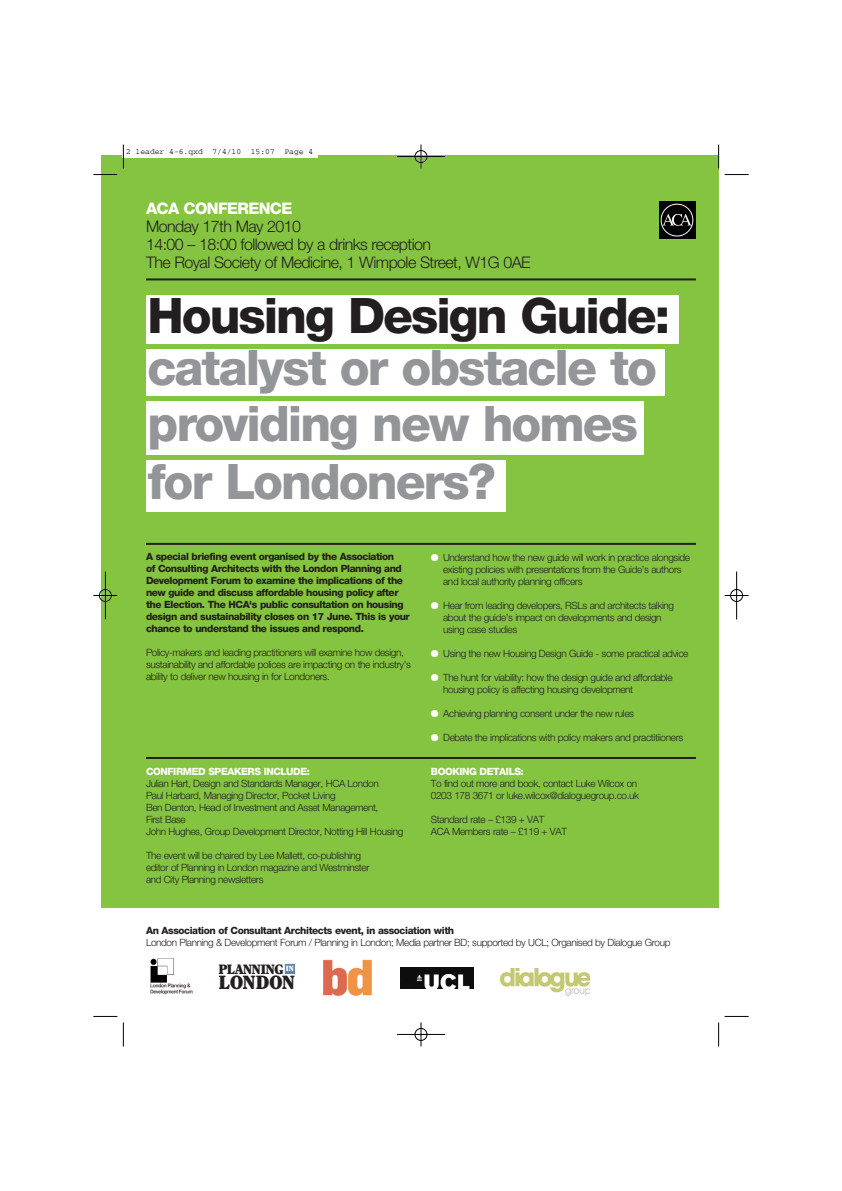
<style>
.page{position:relative;width:842px;height:1191px;background:#fff}
.page>*{position:absolute;margin:0;border:0;box-sizing:border-box;transform-origin:0 0}
.t1{font:800 49px "Helvetica Neue";letter-spacing:-.04em;color:#939598}
.t2{font:800 49px "Helvetica Neue";letter-spacing:-.04em;color:#231f20}
.t3{font:900 19px "Clearface";letter-spacing:-.03em;color:#231f20}
.t4{font:300 16px/18px "Helvetica Neue";letter-spacing:-.035em;color:#231f20}
.t5{font:800 16px "Helvetica Neue";letter-spacing:-.04em;color:#fff}
.t6{font:900 13.5px "Clearface";letter-spacing:-.01em;color:#231f20}
.t7{font:300 10px/12px "Helvetica Neue";letter-spacing:-.035em;color:#231f20}
.t8{font:800 10px/12px "Helvetica Neue";letter-spacing:-.04em;color:#231f20}
.t9{font:800 10px "Helvetica Neue";letter-spacing:-.04em;color:#fff}
.t10{font:8px "Courier";color:#000}
.s1{color:#fff}
</style>
<div class="page">
<div style="left:101px;top:155px;width:618px;height:753px;background:#84c440"></div>
<div style="left:146px;top:401px;width:498px;height:54px;background:#fff"></div>
<div style="left:146px;top:349px;width:518px;height:47px;background:#fff"></div>
<div style="left:146px;top:460px;width:359px;height:52px;background:#fff"></div>
<div style="left:146px;top:296px;width:533px;height:48px;background:#fff"></div>
<div style="left:285px;top:964px;width:9px;height:9px;background:#6486a6"></div>
<div style="left:285px;top:964px;width:10px;height:10px;border:1px solid #6486a6"></div>
<img style="left:150px;top:958px;width:43px;height:36px">
<img style="left:323px;top:959px;width:49px;height:37px">
<img style="left:400px;top:967px;width:74px;height:22px">
<hr style="left:146px;top:278px;width:550px;height:2px;background:#231f20">
<hr style="left:146px;top:543px;width:550px;height:2px;background:#231f20">
<hr style="left:146px;top:757px;width:550px;height:2px;background:#231f20">
<img style="left:501px;top:968px;width:89px;height:27px">
<img style="left:659px;top:202px;width:37px;height:37px">
<div style="left:122px;top:144px;width:195px;height:14px;background:#fff"></div>
<svg style="left:123px;top:145px;width:1px;height:24px"></svg>
<svg style="left:93px;top:174px;width:24px;height:1px"></svg>
<svg style="left:718px;top:145px;width:1px;height:24px"></svg>
<svg style="left:725px;top:174px;width:24px;height:1px"></svg>
<svg style="left:123px;top:1022px;width:1px;height:24px"></svg>
<svg style="left:93px;top:1016px;width:24px;height:1px"></svg>
<svg style="left:718px;top:1022px;width:1px;height:24px"></svg>
<svg style="left:725px;top:1016px;width:24px;height:1px"></svg>
<div style="left:99px;top:589px;width:13px;height:13px;border:1px solid #fff;border-radius:50%"></div>
<div style="left:730px;top:589px;width:13px;height:13px;border:1px solid #fff;border-radius:50%"></div>
<hr style="left:397px;top:156px;width:48px;height:1px;background:#000">
<hr style="left:397px;top:1034px;width:48px;height:1px;background:#000">
<hr style="left:105px;top:572px;width:1px;height:48px;background:#000">
<hr style="left:736px;top:572px;width:1px;height:48px;background:#000">
<svg style="left:421px;top:145px;width:1px;height:24px"></svg>
<svg style="left:421px;top:1022px;width:1px;height:24px"></svg>
<svg style="left:93px;top:595px;width:24px;height:1px"></svg>
<svg style="left:725px;top:595px;width:24px;height:1px"></svg>
<div style="left:415px;top:150px;width:12px;height:13px;border:1px solid #000;border-radius:50%"></div>
<div style="left:415px;top:1028px;width:12px;height:13px;border:1px solid #000;border-radius:50%"></div>
<div style="left:99px;top:589px;width:12px;height:13px;border:1px solid #000;border-radius:50%"></div>
<div style="left:731px;top:589px;width:12px;height:13px;border:1px solid #000;border-radius:50%"></div>
<p class="t10" style="left:126px;top:149px;width:189px">2 leader 4-6.qxd 7/4/10 15:07 Page 4</p>
<h3 class="t5" style="left:146px;top:203px;width:148px">ACA CONFERENCE</h3>
<h3 class="t4" style="left:146px;top:219px;width:386px">Monday 17th May 2010<br>14:00 – 18:00 followed by a drinks reception<br>The Royal Society of Medicine, 1 Wimpole Street, W1G 0AE</h3>
<h1 class="t2" style="left:148px;top:298px;width:524px">Housing Design Guide:</h1>
<h1 class="t1" style="left:148px;top:350px;width:511px">catalyst or obstacle to</h1>
<h1 class="t1" style="left:148px;top:406px;width:492px">providing new homes</h1>
<h1 class="t1" style="left:148px;top:464px;width:350px">for Londoners?</h1>
<p class="t8" style="left:146px;top:552px;width:265px">A special briefing event organised by the Association<br>of Consulting Architects with the London Planning and Development Forum to examine the implications of the new guide and discuss affordable housing policy after the Election. The HCA's public consultation on housing design and sustainability closes on 17 June. This is your chance to understand the issues and respond.</p>
<p class="t7" style="left:146px;top:648px;width:266px">Policy-makers and leading practitioners will examine how design, sustainability and affordable polices are impacting on the industry’s ability to deliver new housing in for Londoners.</p>
<p class="t9" style="left:146px;top:768px;width:166px">CONFIRMED SPEAKERS INCLUDE:</p>
<p class="t7" style="left:146px;top:779px;width:259px">Julian Hart, Design and Standards Manager, HCA London<br>Paul Harbard, Managing Director, Pocket Living<br>Ben Denton, Head of Investment and Asset Management,<br>First Base<br>John Hughes, Group Development Director, Notting Hill Housing</p>
<p class="t7" style="left:146px;top:851px;width:225px">The event will be chaired by Lee Mallett, co-publishing editor of Planning in London magazine and Westminster and City Planning newsletters</p>
<p class="t7" style="left:443px;top:552px;width:248px;text-indent:-12px"><span class="s1">●</span> Understand how the new guide will work in practice alongside existing policies with presentations from the Guide’s authors and local authority planning officers</p>
<p class="t7" style="left:443px;top:600px;width:232px;text-indent:-12px"><span class="s1">●</span> Hear from leading developers, RSLs and architects talking about the guide’s impact on developments and design using case studies</p>
<p class="t7" style="left:431px;top:648px;width:259px"><span class="s1">●</span> Using the new Housing Design Guide - some practical advice</p>
<p class="t7" style="left:443px;top:672px;width:231px;text-indent:-12px"><span class="s1">●</span> The hunt for viability: how the design guide and affordable housing policy is affecting housing development</p>
<p class="t7" style="left:431px;top:708px;width:205px"><span class="s1">●</span> Achieving planning consent under the new rules</p>
<p class="t7" style="left:431px;top:732px;width:254px"><span class="s1">●</span> Debate the implications with policy makers and practitiioners</p>
<p class="t9" style="left:431px;top:768px;width:94px">BOOKING DETAILS:</p>
<p class="t7" style="left:431px;top:779px;width:210px">To find out more and book, contact Luke Wilcox on<br>0203 178 3671 or luke.wilcox@dialoguegroup.co.uk</p>
<p class="t7" style="left:431px;top:815px;width:138px">Standard rate – £139 + VAT<br>ACA Members rate – £119 + VAT</p>
<p class="t8" style="left:146px;top:925px;width:310px">An Association of Consultant Architects event, in association with</p>
<p class="t7" style="left:146px;top:938px;width:526px">London Planning &amp; Development Forum / Planning in London; Media partner BD; supported by UCL; Organised by Dialogue Group</p>
<h2 class="t3" style="left:219px;top:975px;width:78px">LONDON</h2>
<h3 class="t6" style="left:219px;top:963px;width:77px">PLANNING <sup>IN</sup></h3>
</div>
